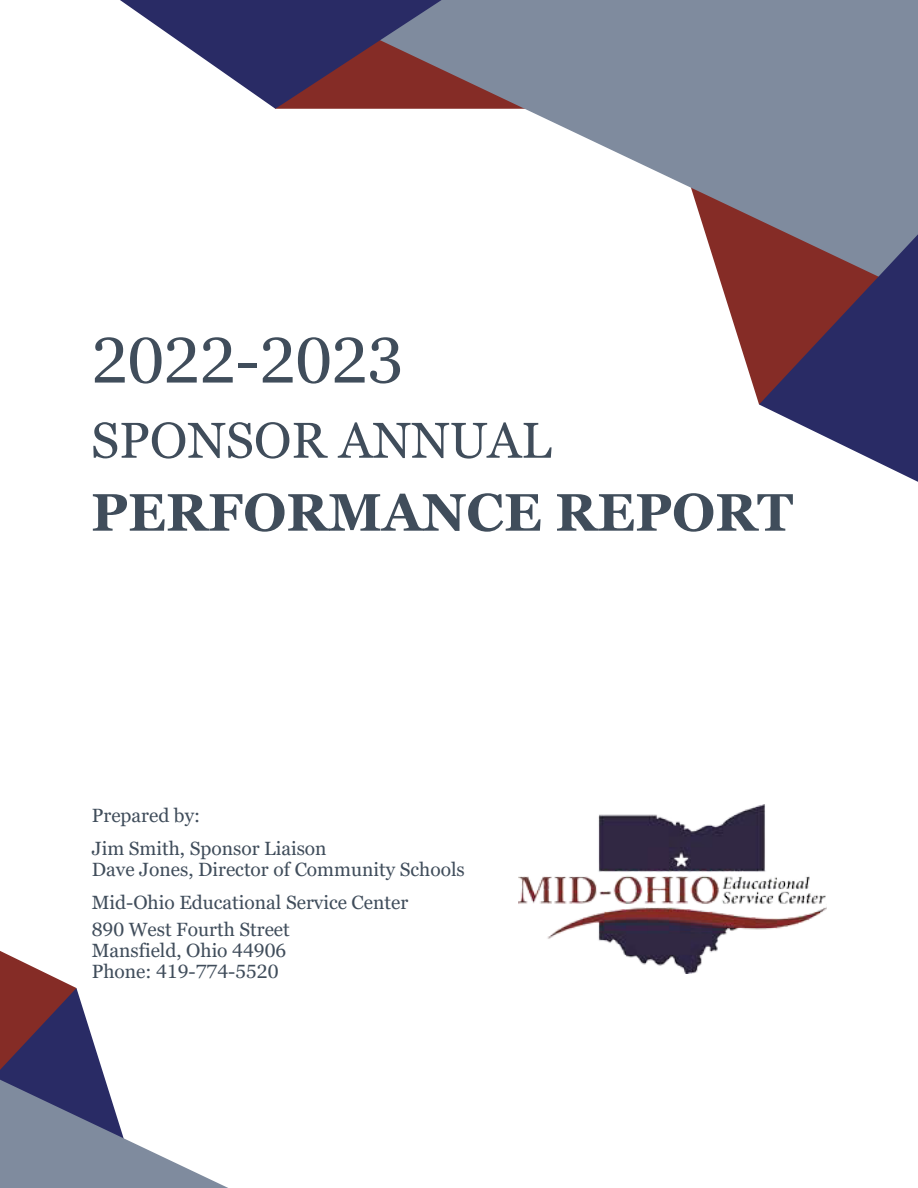
<style>
.page{position:relative;width:918px;height:1188px;background:#fff}
.page>*{position:absolute;margin:0;border:0;box-sizing:border-box;transform-origin:0 0}
.t1{font:63.9px "Georgia Pro";color:#404d5b}
.t2{font:700 52.65px "Georgia Pro";color:#404d5b}
.t3{font:50.25px "Georgia Pro";color:#404d5b}
.t4{font:19.2px "Georgia Pro";color:#404d5b}
</style>
<div class="page">
<svg style="left:525px;top:0;width:234px;height:404px"></svg>
<svg style="left:759px;top:0;width:159px;height:482px;background:#746e85"></svg>
<svg style="left:120px;top:0;width:613px;height:109px;background:#79748c"></svg>
<svg style="left:147px;top:1149px;width:81px;height:39px"></svg>
<svg style="left:0;top:951px;width:147px;height:237px"></svg>
<img style="left:519px;top:805px;width:307px;height:168px">
<p class="t1" style="left:92px;top:324px;width:313px">2022-2023</p>
<p class="t3" style="left:91px;top:412px;width:462px">SPONSOR ANNUAL</p>
<p class="t2" style="left:91px;top:482px;width:704px">PERFORMANCE REPORT</p>
<p class="t4" style="left:92px;top:805px;width:110px">Prepared by:</p>
<p class="t4" style="left:92px;top:837px;width:236px">Jim Smith, Sponsor Liaison</p>
<p class="t4" style="left:92px;top:859px;width:375px">Dave Jones, Director of Community Schools</p>
<p class="t4" style="left:92px;top:891px;width:318px">Mid-Ohio Educational Service Center</p>
<p class="t4" style="left:92px;top:918px;width:200px">890 West Fourth Street</p>
<p class="t4" style="left:92px;top:940px;width:196px">Mansfield, Ohio 44906</p>
<p class="t4" style="left:92px;top:961px;width:188px">Phone: 419-774-5520</p>
</div>
